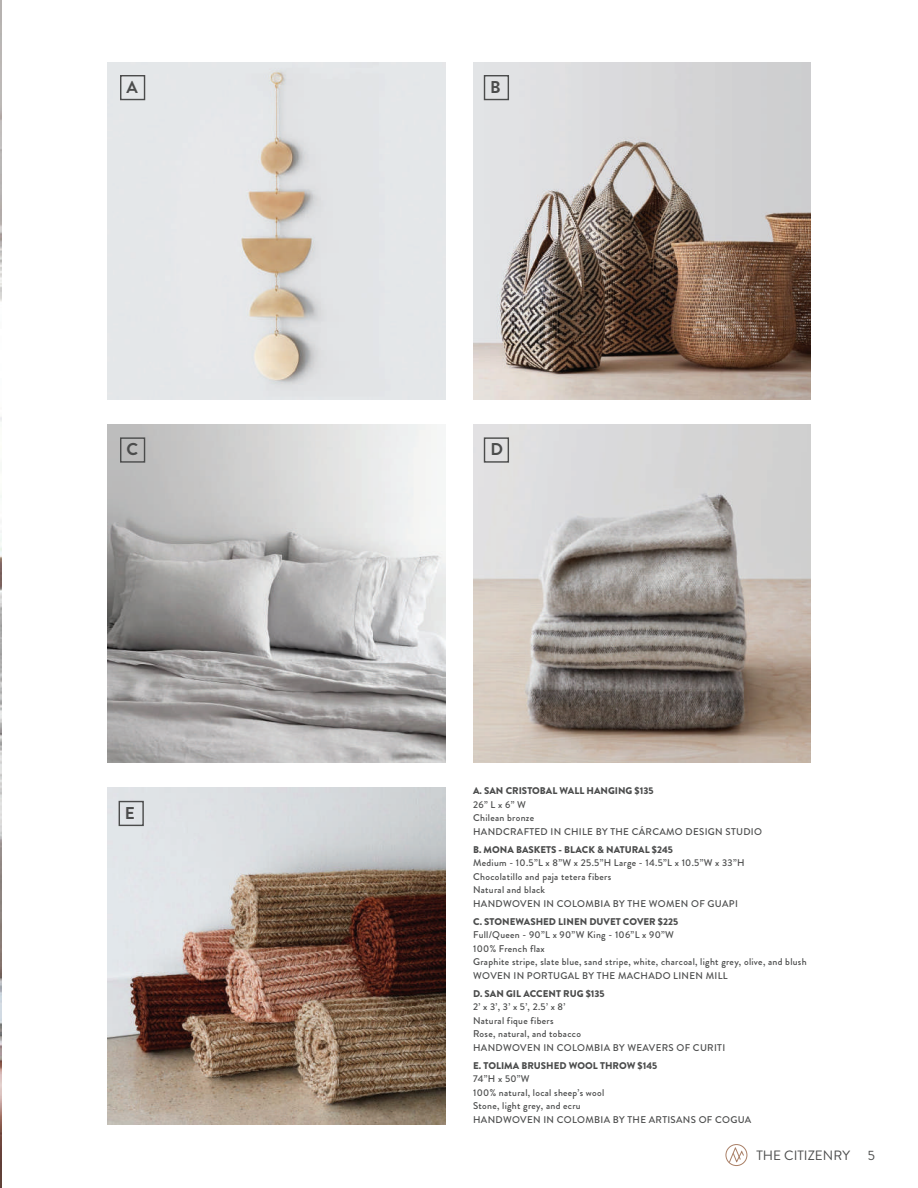
<style>
.page{position:relative;width:918px;height:1188px;background:#fff}
.page>*{position:absolute;margin:0;border:0;box-sizing:border-box;transform-origin:0 0}
.t1{font:700 17.1px "Brandon Grotesque";color:#4b4c4c}
.t2{font:13.5px "Brandon Grotesque";color:#4b4c4c}
.t3{font:500 9.75px/13.5px "Brandon Grotesque";letter-spacing:.03em;color:#4b4c4c}
.t4{font:900 9.75px "Brandon Grotesque";color:#4b4c4c}
</style>
<div class="page">
<div style="left:726px;top:1144px;width:21px;height:22px;border:1px solid #a97f66;border-radius:50%"></div>
<svg style="left:729px;top:1148px;width:15px;height:16px"></svg>
<img style="left:0;top:0;width:1px;height:1188px">
<img style="left:108px;top:62px;width:337px;height:338px">
<img style="left:473px;top:62px;width:338px;height:338px">
<img style="left:108px;top:425px;width:337px;height:337px">
<img style="left:108px;top:787px;width:337px;height:338px">
<img style="left:473px;top:425px;width:338px;height:337px">
<div style="left:120px;top:75px;width:25px;height:25px;border:1px solid #4b4c4c"></div>
<div style="left:484px;top:75px;width:25px;height:25px;border:1px solid #4b4c4c"></div>
<div style="left:120px;top:437px;width:25px;height:26px;border:1px solid #4b4c4c"></div>
<div style="left:484px;top:437px;width:25px;height:26px;border:1px solid #4b4c4c"></div>
<div style="left:119px;top:801px;width:25px;height:25px;border:1px solid #4b4c4c"></div>
<h1 class="t1" style="left:126px;top:75px;width:13px">A</h1>
<h1 class="t1" style="left:490px;top:75px;width:12px">B</h1>
<h1 class="t1" style="left:126px;top:438px;width:13px">C</h1>
<h1 class="t1" style="left:490px;top:437px;width:14px">D</h1>
<h1 class="t1" style="left:125px;top:801px;width:12px">E</h1>
<p class="t4" style="left:473px;top:784px;width:182px">A. SAN CRISTOBAL WALL HANGING $135</p>
<p class="t3" style="left:473px;top:798px;width:290px">26” L x 6” W<br>Chilean bronze<br>HANDCRAFTED IN CHILE BY THE CÁRCAMO DESIGN STUDIO</p>
<p class="t4" style="left:473px;top:842px;width:201px">B. MONA BASKETS - BLACK &amp; NATURAL $245</p>
<p class="t3" style="left:473px;top:856px;width:273px">Medium - 10.5”L x 8”W x 25.5”H Large - 14.5”L x 10.5”W x 33”H Chocolatillo and paja tetera fibers<br>Natural and black<br>HANDWOVEN IN COLOMBIA BY THE WOMEN OF GUAPI</p>
<p class="t4" style="left:473px;top:914px;width:207px">C. STONEWASHED LINEN DUVET COVER $225</p>
<p class="t3" style="left:473px;top:928px;width:335px">Full/Queen - 90”L x 90”W King - 106”L x 90”W<br>100% French flax<br>Graphite stripe, slate blue, sand stripe, white, charcoal, light grey, olive, and blush WOVEN IN PORTUGAL BY THE MACHADO LINEN MILL</p>
<p class="t4" style="left:473px;top:986px;width:133px">D. SAN GIL ACCENT RUG $135</p>
<p class="t3" style="left:473px;top:1000px;width:254px">2’ x 3’, 3’ x 5’, 2.5’ x 8’<br>Natural fique fibers<br>Rose, natural, and tobacco<br>HANDWOVEN IN COLOMBIA BY WEAVERS OF CURITI</p>
<p class="t4" style="left:473px;top:1058px;width:186px">E. TOLIMA BRUSHED WOOL THROW $145</p>
<p class="t3" style="left:473px;top:1072px;width:280px">74”H x 50”W<br>100% natural, local sheep’s wool<br>Stone, light grey, and ecru<br>HANDWOVEN IN COLOMBIA BY THE ARTISANS OF COGUA</p>
<h2 class="t2" style="left:756px;top:1146px;width:95px">THE CITIZENRY</h2>
<h2 class="t2" style="left:868px;top:1146px;width:9px">5</h2>
</div>
